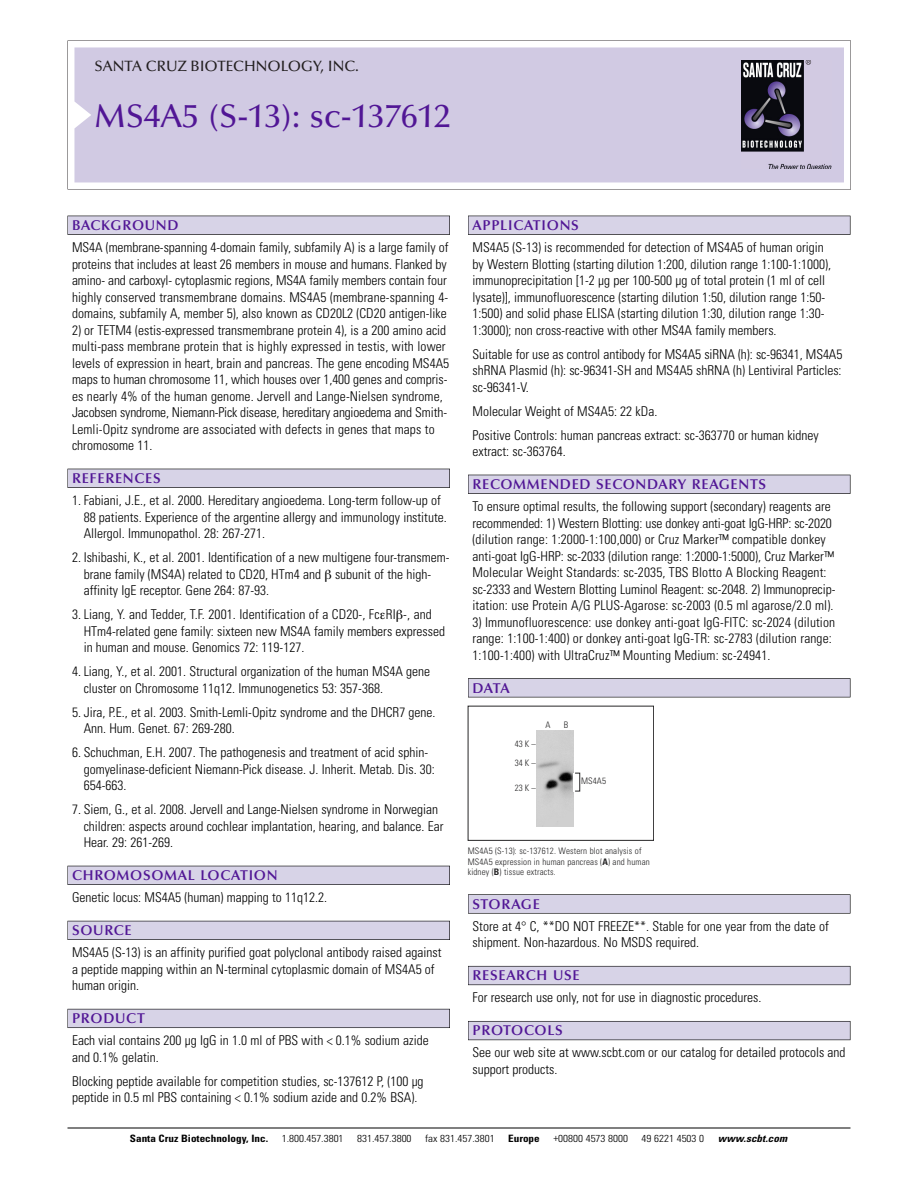
<style>
.page{position:relative;width:918px;height:1188px;background:#fff}
.page>*{position:absolute;margin:0;border:0;box-sizing:border-box;transform-origin:0 0}
.t1{font:500 33px "Optima";color:#511695}
.t2{font:500 15px "Optima";color:#231f20}
.t3{font:600 14.25px "Optima";letter-spacing:.05em;color:#511695}
.t4{font:300 condensed 13.5px/16.5px "Univers";color:#000}
.t5{font:300 condensed 10.2px "Univers";color:#000;scale:1.1 1}
.t6{font:700 condensed 10.2px "Univers";color:#000;scale:1.1 1}
.t7{font:italic 700 condensed 10.2px "Univers";letter-spacing:.005em;color:#000;scale:1.1 1}
.t8{font:9px/10.5px "Univers Condensed Light+UABYTI";letter-spacing:.015em;color:#272627}
.s1{font-family:"Univers Condensed Bold+KRHMHU"}
</style>
<div class="page">
<svg style="left:68px;top:40px;width:783px;height:149px"></svg>
<div style="left:74px;top:47px;width:770px;height:135px;background:#d1cae3"></div>
<img style="left:741px;top:60px;width:90px;height:108px">
<div style="left:68px;top:216px;width:382px;height:19px;background:#525155"></div>
<div style="left:68px;top:216px;width:381px;height:18px;background:#d7d3e7"></div>
<div style="left:68px;top:469px;width:382px;height:19px;background:#515055"></div>
<div style="left:68px;top:469px;width:381px;height:18px;background:#d7d3e7"></div>
<div style="left:68px;top:866px;width:382px;height:19px;background:#525158"></div>
<div style="left:68px;top:866px;width:381px;height:18px;background:#d7d3e7"></div>
<div style="left:68px;top:921px;width:382px;height:19px;background:#54535a"></div>
<div style="left:68px;top:921px;width:381px;height:18px;background:#d7d3e7"></div>
<div style="left:68px;top:1009px;width:382px;height:19px;background:#5b5a62"></div>
<div style="left:68px;top:1009px;width:381px;height:18px;background:#d7d3e7"></div>
<div style="left:468px;top:216px;width:382px;height:19px;background:#525155"></div>
<div style="left:468px;top:216px;width:382px;height:18px;background:#d7d3e7"></div>
<div style="left:468px;top:475px;width:382px;height:19px;background:#515055"></div>
<div style="left:468px;top:475px;width:382px;height:18px;background:#d7d3e7"></div>
<div style="left:468px;top:678px;width:382px;height:19px;background:#545357"></div>
<div style="left:468px;top:679px;width:382px;height:18px;background:#d7d3e7"></div>
<div style="left:468px;top:894px;width:382px;height:20px;background:#666667"></div>
<div style="left:468px;top:895px;width:382px;height:18px;background:#d7d3e7"></div>
<div style="left:468px;top:966px;width:382px;height:19px;background:#66646d"></div>
<div style="left:468px;top:967px;width:382px;height:18px;background:#d7d3e7"></div>
<div style="left:468px;top:1021px;width:382px;height:19px;background:#5b5961"></div>
<div style="left:468px;top:1022px;width:382px;height:18px;background:#d7d3e7"></div>
<hr style="left:68px;top:1128px;width:782px;height:1px;background:#000">
<div style="left:468px;top:706px;width:186px;height:135px;border:1px solid #272627"></div>
<img style="left:537px;top:731px;width:36px;height:95px">
<div style="left:575px;top:773px;width:5px;height:18px;border:1px solid #272627"></div>
<p class="t2" style="left:94px;top:61px;width:266px">SANTA CRUZ BIOTECHNOLOGY, INC.</p>
<h1 class="t1" style="left:94px;top:103px;width:358px">MS4A5 (S-13): sc-137612</h1>
<p class="t3" style="left:72px;top:219px;width:108px">BACKGROUND</p>
<p class="t4" style="left:72px;top:240px;width:378px">MS4A (membrane-spanning 4-domain family, subfamily A) is a large family of proteins that includes at least 26 members in mouse and humans. Flanked by amino- and carboxyl- cytoplasmic regions, MS4A family members contain four highly conserved transmembrane domains. MS4A5 (membrane-spanning 4- domains, subfamily A, member 5), also known as CD20L2 (CD20 antigen-like</p>
<p class="t4" style="left:72px;top:323px;width:379px">2) or TETM4 (estis-expressed transmembrane protein 4), is a 200 amino acid multi-pass membrane protein that is highly expressed in testis, with lower levels of expression in heart, brain and pancreas. The gene encoding MS4A5 maps to human chromosome 11, which houses over 1,400 genes and compris&shy;es nearly 4% of the human genome. Jervell and Lange-Nielsen syndrome, Jacobsen syndrome, Niemann-Pick disease, hereditary angioedema and Smith-Lemli-Opitz syndrome are associated with defects in genes that maps to chromosome 11.</p>
<p class="t3" style="left:72px;top:473px;width:90px">REFERENCES</p>
<p class="t4" style="left:84px;top:493px;width:365px;text-indent:-12px">1. Fabiani, J.E., et al. 2000. Hereditary angioedema. Long-term follow-up of<br>88 patients. Experience of the argentine allergy and immunology institute.<br>Allergol. Immunopathol. 28: 267-271.</p>
<p class="t4" style="left:84px;top:550px;width:367px;text-indent:-12px">2. Ishibashi, K., et al. 2001. Identification of a new multigene four-transmem&shy;brane family (MS4A) related to CD20, HTm4 and subunit of the high&shy;affinity IgE receptor. Gene 264: 87-93.</p>
<p class="t4" style="left:84px;top:607px;width:363px;text-indent:-12px">3. Liang, Y. and Tedder, T.F. 2001. Identification of a CD20-, Fc RI -, and<br>HTm4-related gene family: sixteen new MS4A family members expressed in human and mouse. Genomics 72: 119-127.</p>
<p class="t4" style="left:84px;top:664px;width:348px;text-indent:-12px">4. Liang, Y., et al. 2001. Structural organization of the human MS4A gene cluster on Chromosome 11q12. Immunogenetics 53: 357-368.</p>
<p class="t4" style="left:84px;top:705px;width:353px;text-indent:-12px">5. Jira, P.E., et al. 2003. Smith-Lemli-Opitz syndrome and the DHCR7 gene.<br>Ann. Hum. Genet. 67: 269-280.</p>
<p class="t4" style="left:84px;top:745px;width:353px;text-indent:-12px">6. Schuchman, E.H. 2007. The pathogenesis and treatment of acid sphin&shy;gomyelinase-deficient Niemann-Pick disease. J. Inherit. Metab. Dis. 30:<br>654-663.</p>
<p class="t4" style="left:84px;top:802px;width:361px;text-indent:-12px">7. Siem, G., et al. 2008. Jervell and Lange-Nielsen syndrome in Norwegian children: aspects around cochlear implantation, hearing, and balance. Ear<br>Hear. 29: 261-269.</p>
<p class="t3" style="left:72px;top:870px;width:207px">CHROMOSOMAL LOCATION</p>
<p class="t4" style="left:72px;top:890px;width:257px">Genetic locus: MS4A5 (human) mapping to 11q12.2.</p>
<p class="t3" style="left:72px;top:925px;width:61px">SOURCE</p>
<p class="t4" style="left:72px;top:945px;width:371px">MS4A5 (S-13) is an affinity purified goat polyclonal antibody raised against a peptide mapping within an N-terminal cytoplasmic domain of MS4A5 of human origin.</p>
<p class="t3" style="left:72px;top:1013px;width:74px">PRODUCT</p>
<p class="t4" style="left:72px;top:1033px;width:358px">Each vial contains 200 µg IgG in 1.0 ml of PBS with &lt; 0.1% sodium azide and 0.1% gelatin.</p>
<p class="t4" style="left:72px;top:1074px;width:353px">Blocking peptide available for competition studies, sc-137612 P, (100 µg peptide in 0.5 ml PBS containing &lt; 0.1% sodium azide and 0.2% BSA).</p>
<p class="t3" style="left:473px;top:219px;width:108px">APPLICATIONS</p>
<p class="t4" style="left:473px;top:240px;width:360px">MS4A5 (S-13) is recommended for detection of MS4A5 of human origin by Western Blotting (starting dilution 1:200, dilution range 1:100-1:1000), immunoprecipitation [1-2 µg per 100-500 µg of total protein (1 ml of cell lysate)], immunofluorescence (starting dilution 1:50, dilution range 1:50- 1:500) and solid phase ELISA (starting dilution 1:30, dilution range 1:30- 1:3000); non cross-reactive with other MS4A family members.</p>
<p class="t4" style="left:473px;top:347px;width:371px;text-align:justify">Suitable for use as control antibody for MS4A5 siRNA (h): sc-96341, MS4A5 shRNA Plasmid (h): sc-96341-SH and MS4A5 shRNA (h) Lentiviral Particles: sc-96341-V.</p>
<p class="t4" style="left:473px;top:400px;width:348px;line-height:24px">Molecular Weight of MS4A5: 22 kDa.<br>Positive Controls: human pancreas extract: sc-363770 or human kidney</p>
<p class="t4" style="left:473px;top:444px;width:95px">extract: sc-363764.</p>
<p class="t3" style="left:473px;top:479px;width:295px">RECOMMENDED SECONDARY REAGENTS</p>
<p class="t4" style="left:473px;top:499px;width:364px">To ensure optimal results, the following support (secondary) reagents are recommended: 1) Western Blotting: use donkey anti-goat IgG-HRP: sc-2020 (dilution range: 1:2000-1:100,000) or Cruz Marker™ compatible donkey anti-goat IgG-HRP: sc-2033 (dilution range: 1:2000-1:5000), Cruz Marker™ Molecular Weight Standards: sc-2035, TBS Blotto A Blocking Reagent: sc-2333 and Western Blotting Luminol Reagent: sc-2048. 2) Immunoprecip&shy;itation: use Protein A/G PLUS-Agarose: sc-2003 (0.5 ml agarose/2.0 ml).</p>
<p class="t4" style="left:473px;top:615px;width:364px">3) Immunofluorescence: use donkey anti-goat IgG-FITC: sc-2024 (dilution range: 1:100-1:400) or donkey anti-goat IgG-TR: sc-2783 (dilution range:<br>1:100-1:400) with UltraCruz™ Mounting Medium: sc-24941.</p>
<p class="t3" style="left:473px;top:682px;width:39px">DATA</p>
<p class="t8" style="left:515px;top:735px;width:22px;line-height:18.9px">43K–<br>34K–</p>
<p class="t8" style="left:515px;top:784px;width:22px">23K–</p>
<p class="t8" style="left:545px;top:720px;width:7px">A</p>
<p class="t8" style="left:564px;top:720px;width:6px">B</p>
<p class="t8" style="left:581px;top:777px;width:27px">MS4A5</p>
<p class="t8" style="left:468px;top:847px;width:184px">MS4A5 (S-13): sc-137612. Western blot analysis of<br>MS4A5 expression in human pancreas (<span class="s1">A</span>) and human kidney (<span class="s1">B</span>) tissue extracts.</p>
<p class="t3" style="left:473px;top:898px;width:69px">STORAGE</p>
<p class="t4" style="left:473px;top:919px;width:358px">Store at 4° C, **DO NOT FREEZE**. Stable for one year from the date of shipment. Non-hazardous. No MSDS required.</p>
<p class="t3" style="left:473px;top:970px;width:109px">RESEARCH USE</p>
<p class="t4" style="left:473px;top:991px;width:290px">For research use only, not for use in diagnostic procedures.</p>
<p class="t3" style="left:473px;top:1025px;width:92px">PROTOCOLS</p>
<p class="t4" style="left:473px;top:1046px;width:375px">See our web site at www.scbt.com or our catalog for detailed protocols and support products.</p>
<p class="t6" style="left:130px;top:1135px;width:127px">Santa Cruz Biotechnology, Inc.</p>
<p class="t5" style="left:282px;top:1135px;width:58px">1.800.457.3801</p>
<p class="t5" style="left:357px;top:1135px;width:51px">831.457.3800</p>
<p class="t5" style="left:425px;top:1135px;width:65px">fax 831.457.3801</p>
<p class="t6" style="left:508px;top:1135px;width:30px">Europe</p>
<p class="t5" style="left:553px;top:1135px;width:69px">+00800 4573 8000</p>
<p class="t5" style="left:642px;top:1135px;width:58px">49 6221 4503 0</p>
<p class="t7" style="left:718px;top:1135px;width:64px">www.scbt.com</p>
</div>
